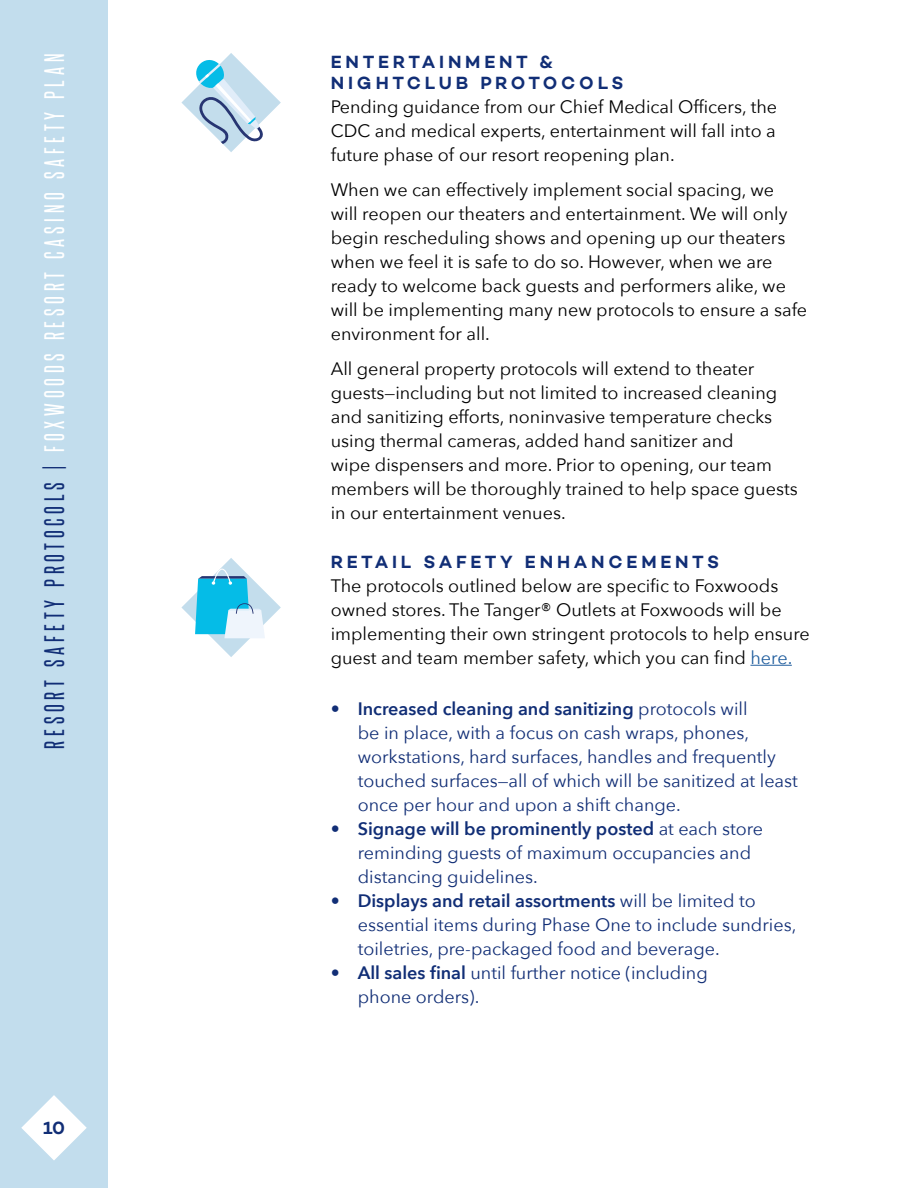
<style>
.page{position:relative;width:918px;height:1188px;background:#fff}
.page>*{position:absolute;margin:0;border:0;box-sizing:border-box;transform-origin:0 0}
.t1{font:24px "Steelfish Rg";letter-spacing:.2em;color:#fff}
.t2{font:18px/24px "Avenir Next";color:#000}
.t3{font:18px/24px "Avenir Next";color:#112e76}
.t4{font:600 18px/21px "Campton";letter-spacing:.21em;color:#112e76}
.s1{color:#112e76}
.s2{color:#215e9e}
.s3{font-weight:600}
</style>
<div class="page">
<hr style="left:750px;top:665px;width:42px;height:1px;background:#215e9e">
<svg style="left:181px;top:53px;width:100px;height:99px"></svg>
<svg style="left:181px;top:558px;width:100px;height:99px"></svg>
<div style="left:0;top:0;width:108px;height:1188px;background:#c2dded"></div>
<svg style="left:21px;top:1095px;width:66px;height:65px"></svg>
<h1 class="t1" style="left:40px;top:749px;width:696px;rotate:-90deg"><span class="s1">RESORT SAFETY PROTOCOLS |</span> FOXWOODS RESORT CASINO SAFETY PLAN</h1>
<p class="t4" style="left:43px;top:1117px;width:23px">10</p>
<p class="t4" style="left:331px;top:51px;width:294px">ENTERTAINMENT &amp;<br>NIGHTCLUB PROTOCOLS</p>
<p class="t2" style="left:331px;top:94px;width:448px;text-align:justify">Pending guidance from our Chief Medical Officers, the CDC and medical experts, entertainment will fall into a future phase of our resort reopening plan.</p>
<p class="t2" style="left:331px;top:177px;width:478px">When we can effectively implement social spacing, we<br>will reopen our theaters and entertainment. We will only begin rescheduling shows and opening up our theaters when we feel it is safe to do so. However, when we are ready to welcome back guests and performers alike, we will be implementing many new protocols to ensure a safe environment for all.</p>
<p class="t2" style="left:331px;top:356px;width:468px">All general property protocols will extend to theater guests—including but not limited to increased cleaning and sanitizing efforts, noninvasive temperature checks using thermal cameras, added hand sanitizer and<br>wipe dispensers and more. Prior to opening, our team members will be thoroughly trained to help space guests in our entertainment venues.</p>
<p class="t4" style="left:331px;top:551px;width:390px">RETAIL SAFETY ENHANCEMENTS</p>
<p class="t2" style="left:331px;top:573px;width:481px">The protocols outlined below are specific to Foxwoods owned stores. The Tanger® Outlets at Foxwoods will be implementing their own stringent protocols to help ensure guest and team member safety, which you can find <span class="s2">here.</span></p>
<p class="t3" style="left:358px;top:696px;width:442px;text-indent:-27px">• <span class="s3">Increased cleaning and sanitizing</span> protocols will<br>be in place, with a focus on cash wraps, phones, workstations, hard surfaces, handles and frequently touched surfaces—all of which will be sanitized at least once per hour and upon a shift change.</p>
<p class="t3" style="left:358px;top:816px;width:407px;text-indent:-27px">• <span class="s3">Signage will be prominently posted</span> at each store reminding guests of maximum occupancies and distancing guidelines.</p>
<p class="t3" style="left:358px;top:888px;width:440px;text-indent:-27px">• <span class="s3">Displays and retail assortments</span> will be limited to essential items during Phase One to include sundries, toiletries, pre-packaged food and beverage.</p>
<p class="t3" style="left:358px;top:960px;width:352px;text-indent:-27px">• <span class="s3">All sales final</span> until further notice (including phone orders).</p>
</div>
